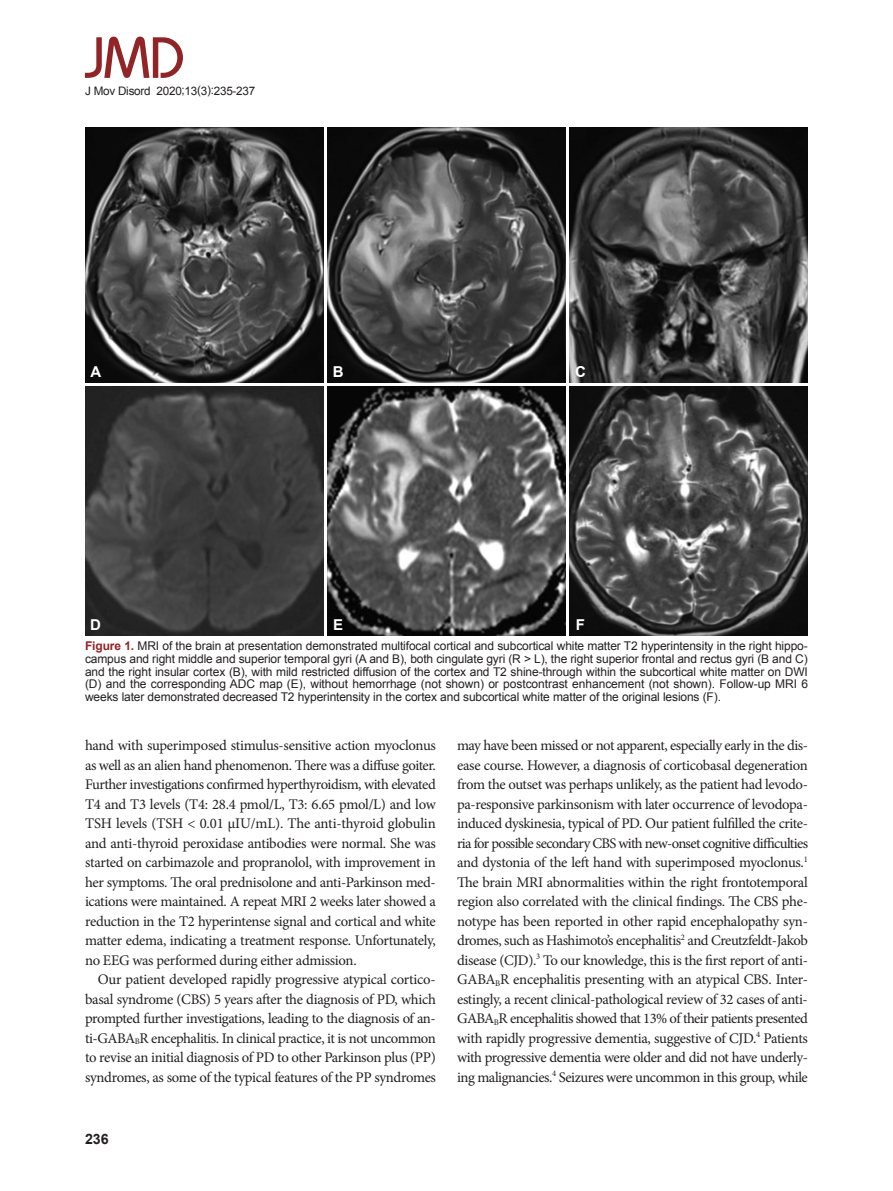
<style>
.page{position:relative;width:893px;height:1191px;background:#fff}
.page>*{position:absolute;margin:0;border:0;box-sizing:border-box;transform-origin:0 0}
.t1{font:500 57.9px "Bauhaus Std";color:#912427}
.t2{font:700 15px "Arial";color:#fff}
.t3{font:14.7px/19.5px "Minion Pro";letter-spacing:-.025em;color:#231f20;text-align:justify}
.t4{font:700 14.25px "Arial";color:#231f20}
.t5{font:12px/12.8px "Arial";letter-spacing:-.01em;color:#231f20;text-align:justify}
.t6{font:11.7px "Arial";letter-spacing:-.02em;color:#231f20}
.s1{font-weight:700;color:#912427}
</style>
<div class="page">
<img style="left:85px;top:128px;width:238px;height:255px">
<img style="left:85px;top:387px;width:238px;height:248px">
<img style="left:327px;top:387px;width:239px;height:248px">
<img style="left:327px;top:128px;width:239px;height:255px">
<img style="left:570px;top:128px;width:238px;height:255px">
<img style="left:570px;top:387px;width:238px;height:248px">
<h1 class="t1" style="left:85px;top:23px;width:101px">JMD</h1>
<p class="t6" style="left:85px;top:83px;width:172px">J Mov Disord 2020;13(3):235-237</p>
<p class="t2" style="left:91px;top:362px;width:12px">A</p>
<p class="t2" style="left:333px;top:362px;width:12px">B</p>
<p class="t2" style="left:575px;top:362px;width:12px">C</p>
<p class="t2" style="left:576px;top:615px;width:11px">F</p>
<p class="t5" style="left:85px;top:639px;width:725px"><span class="s1">Figure 1.</span> MRI of the brain at presentation demonstrated multifocal cortical and subcortical white matter T2 hyperintensity in the right hippo&shy;campus and right middle and superior temporal gyri (A and B), both cingulate gyri (R &gt; L), the right superior frontal and rectus gyri (B and C) and the right insular cortex (B), with mild restricted diffusion of the cortex and T2 shine-through within the subcortical white matter on DWI (D) and the corresponding ADC map (E), without hemorrhage (not shown) or postcontrast enhancement (not shown). Follow-up MRI 6 weeks later demonstrated decreased T2 hyperintensity in the cortex and subcortical white matter of the original lesions (F).</p>
<p class="t2" style="left:90px;top:615px;width:12px">D</p>
<p class="t2" style="left:333px;top:615px;width:12px">E</p>
<p class="t3" style="left:85px;top:735px;width:352px">hand with superimposed stimulus-sensitive action myoclonus as well as an alien hand phenomenon. There was a diffuse goiter.<br>Further investigations confirmed hyperthyroidism, with elevated T4 and T3 levels (T4: 28.4 pmol/L, T3: 6.65 pmol/L) and low TSH levels (TSH &lt; 0.01 μIU/mL). The anti-thyroid globulin and anti-thyroid peroxidase antibodies were normal. She was started on carbimazole and propranolol, with improvement in her symptoms. The oral prednisolone and anti-Parkinson med&shy;ications were maintained. A repeat MRI 2 weeks later showed a reduction in the T2 hyperintense signal and cortical and white matter edema, indicating a treatment response. Unfortunately, no EEG was performed during either admission.</p>
<p class="t3" style="left:85px;top:970px;width:352px;text-indent:13px">Our patient developed rapidly progressive atypical cortico&shy;basal syndrome (CBS) 5 years after the diagnosis of PD, which prompted further investigations, leading to the diagnosis of an&shy;ti-GABA<sub>B</sub>R encephalitis. In clinical practice, it is not uncommon to revise an initial diagnosis of PD to other Parkinson plus (PP) syndromes, as some of the typical features of the PP syndromes</p>
<p class="t4" style="left:85px;top:1129px;width:25px">236</p>
<p class="t3" style="left:457px;top:736px;width:352px">may have been missed or not apparent, especially early in the dis&shy;ease course. However, a diagnosis of corticobasal degeneration from the outset was perhaps unlikely, as the patient had levodo&shy;pa-responsive parkinsonism with later occurrence of levodopa&shy;induced dyskinesia, typical of PD. Our patient fulfilled the crite&shy;ria for possible secondary CBS with new-onset cognitive difficulties and dystonia of the left hand with superimposed myoclonus.<sup>1<br></sup>The brain MRI abnormalities within the right frontotemporal region also correlated with the clinical findings. The CBS phe&shy;notype has been reported in other rapid encephalopathy syn&shy;dromes, such as Hashimoto’s encephalitis<sup>2</sup> and Creutzfeldt-Jakob disease (CJD).<sup>3</sup> To our knowledge, this is the first report of anti-GABA<sub>B</sub>R encephalitis presenting with an atypical CBS. Inter&shy;estingly, a recent clinical-pathological review of 32 cases of anti-GABA<sub>B</sub>R encephalitis showed that 13% of their patients presented with rapidly progressive dementia, suggestive of CJD.<sup>4</sup> Patients with progressive dementia were older and did not have underly&shy;ing malignancies.<sup>4</sup> Seizures were uncommon in this group, while</p>
</div>
